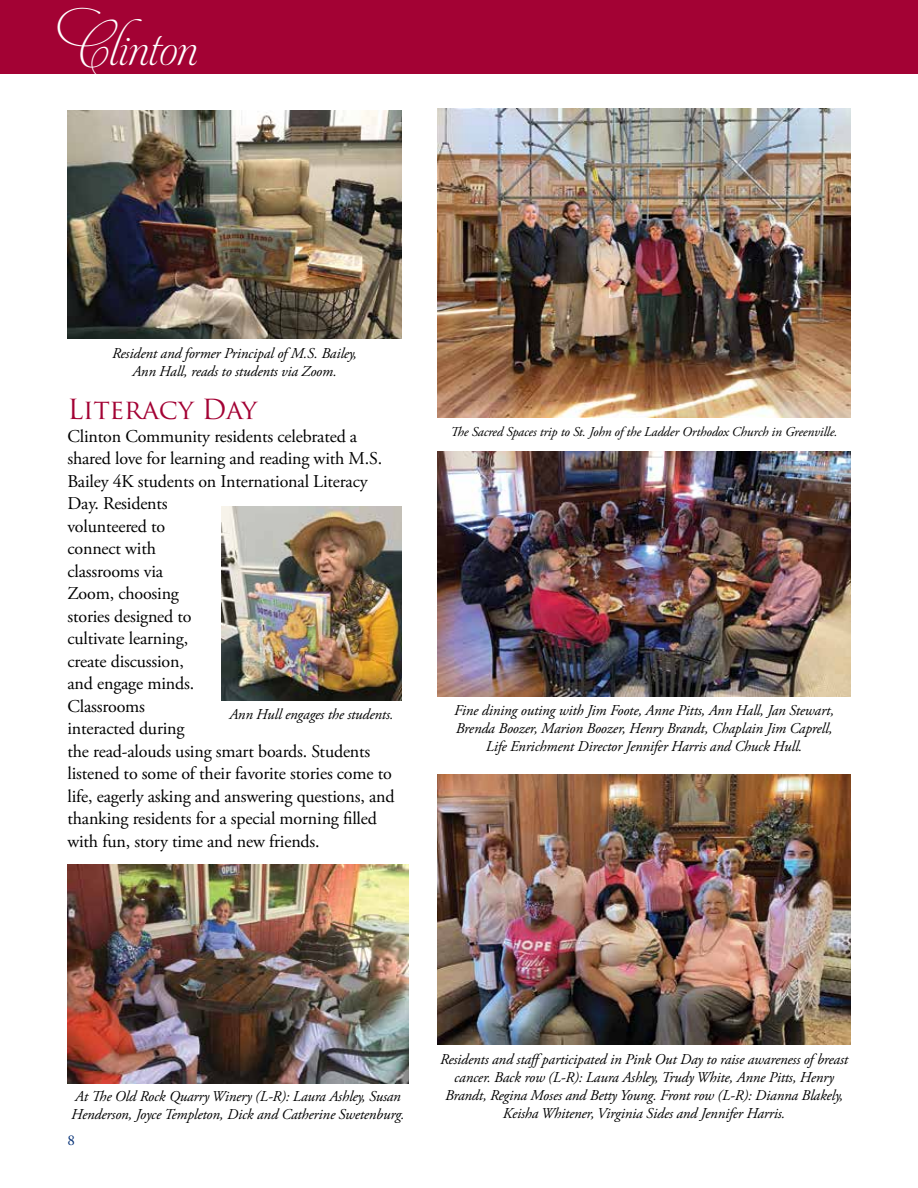
<style>
.page{position:relative;width:918px;height:1188px;background:#fff}
.page>*{position:absolute;margin:0;border:0;box-sizing:border-box;transform-origin:0 0}
.t1{font:39px "Aphrodite Slim Pro";letter-spacing:-.01em;color:#fff}
.t2{font:27px "Trajan Pro";letter-spacing:-.01em;color:#a30234}
.t3{font:18px/22.5px "Adobe Garamond Pro";letter-spacing:-.01em;color:#000}
.t4{font:italic 15px/18px "Adobe Garamond Pro";letter-spacing:-.01em;color:#000;text-align:center}
.t5{font:15px "Adobe Garamond Pro";color:#002d74}
.t6{font:italic 13.5px "Adobe Garamond Pro";letter-spacing:-.01em;color:#000}
</style>
<div class="page">
<div style="left:0;top:0;width:918px;height:73px;background:#a30234"></div>
<img style="left:438px;top:451px;width:412px;height:246px">
<img style="left:438px;top:775px;width:412px;height:270px">
<img style="left:68px;top:110px;width:334px;height:229px">
<img style="left:221px;top:507px;width:181px;height:194px">
<img style="left:68px;top:865px;width:340px;height:218px">
<img style="left:438px;top:108px;width:412px;height:310px">
<h1 class="t1" style="left:68px;top:28px;width:131px">Clinton</h1>
<p class="t4" style="left:112px;top:345px;width:246px">Resident and former Principal of M.S. Bailey,<br>Ann Hall, reads to students via Zoom.</p>
<h2 class="t2" style="left:68px;top:393px;width:191px">Literacy Day</h2>
<p class="t3" style="left:68px;top:426px;width:329px">Clinton Community residents celebrated a shared love for learning and reading with M.S.<br>Bailey 4K students on International Literacy<br>Day. Residents<br>volunteered to<br>connect with<br>classrooms via<br>Zoom, choosing<br>stories designed to<br>cultivate learning,<br>create discussion,<br>and engage minds.<br>Classrooms<br>interacted during<br>the read-alouds using smart boards. Students listened to some of their favorite stories come to life, eagerly asking and answering questions, and thanking residents for a special morning filled with fun, story time and new friends.</p>
<p class="t4" style="left:229px;top:706px;width:166px">Ann Hull engages the students.</p>
<p class="t6" style="left:451px;top:424px;width:389px">The Sacred Spaces trip to St. John of the Ladder Orthodox Church in Greenville.</p>
<p class="t4" style="left:454px;top:702px;width:381px">Fine dining outing with Jim Foote, Anne Pitts, Ann Hall, Jan Stewart,<br>Brenda Boozer, Marion Boozer, Henry Brandt, Chaplain Jim Caprell,<br>Life Enrichment Director Jennifer Harris and Chuck Hull.</p>
<p class="t4" style="left:71px;top:1088px;width:335px;text-align:left">At The Old Rock Quarry Winery (L-R): Laura Ashley, Susan<br>Henderson, Joyce Templeton, Dick and Catherine Swetenburg.</p>
<p class="t5" style="left:68px;top:1131px;width:9px">8</p>
<p class="t4" style="left:440px;top:1051px;width:409px">Residents and staffparticipated in Pink Out Day to raise awareness of breast cancer. Back row (L-R): Laura Ashley, Trudy White, Anne Pitts, Henry Brandt, Regina Moses and Betty Young. Front row (L-R): Dianna Blakely, Keisha Whitener, Virginia Sides and Jennifer Harris.</p>
</div>
